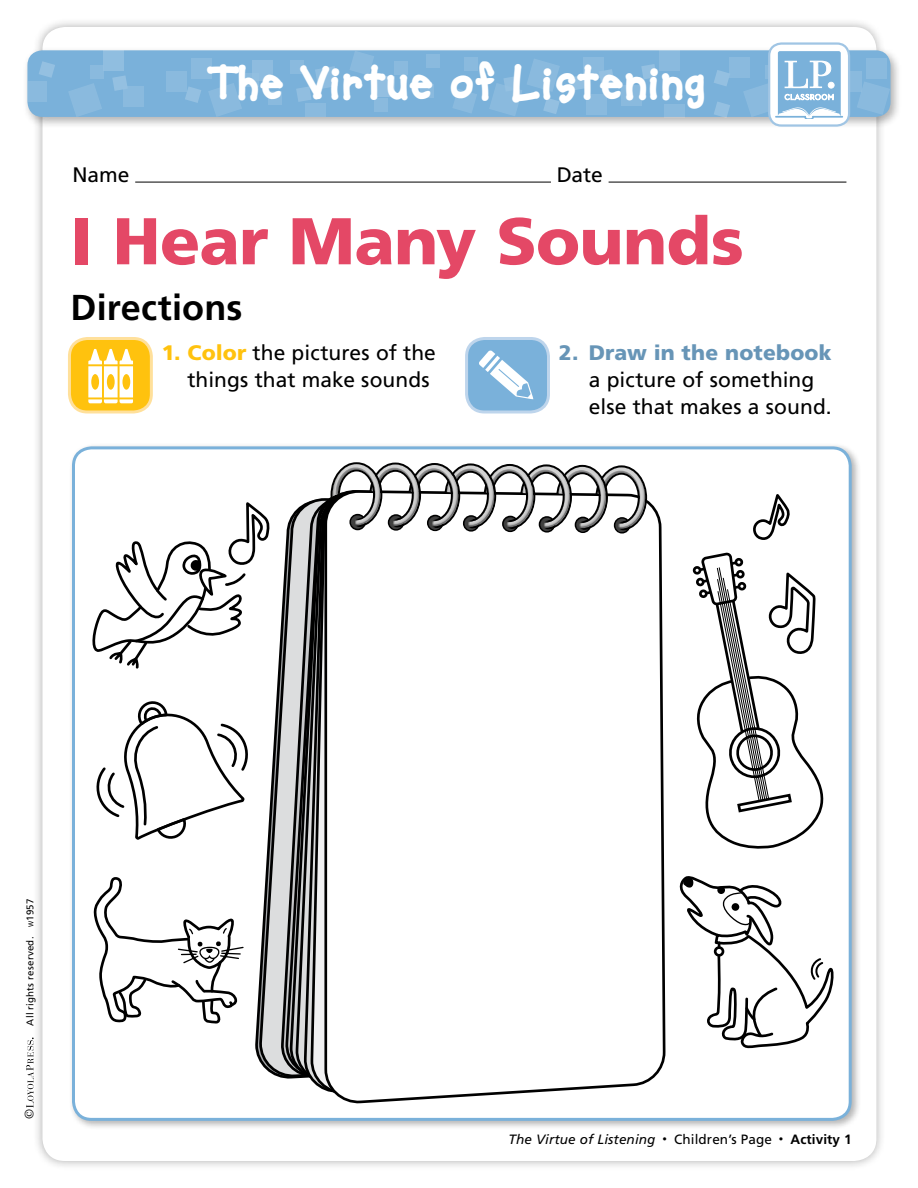
<style>
.page{position:relative;width:918px;height:1188px;background:#fff}
.page>*{position:absolute;margin:0;border:0;box-sizing:border-box;transform-origin:0 0}
.t1{font:900 66px "Frutiger LT Std";letter-spacing:-.01em;color:#e44866}
.t2{font:800 52.05px "Soup Bone";letter-spacing:.01em;color:#fff;scale:.94 1}
.t3{font:700 36px "Frutiger LT Std";letter-spacing:.005em;color:#000}
.t4{font:21px/27px "Frutiger LT Std";letter-spacing:.005em;color:#000;text-align:right}
.t5{font:900 21px "Frutiger LT Std";letter-spacing:.01em;color:#6795b7}
.t6{font:italic 13.5px "Frutiger LT Std";letter-spacing:.01em;color:#000}
.t7{font:12px "Janson Text LT Std";color:#000}
.t8{font:9.75px "Frutiger LT Std";letter-spacing:.02em;color:#000}
.s1{font-weight:900;color:#ffc20e}
.s2{font-family:"Myriad Pro";font-size:7.35px}
.s3{font-weight:700;font-style:normal;font-size:9px}
.s4{font-style:normal}
.s5{font-weight:700;font-style:normal}
</style>
<div class="page">
<div style="left:33px;top:17px;width:853px;height:1154px;background:#000;opacity:.3"></div>
<div style="left:42px;top:27px;width:834px;height:1134px;background:#fff;border-radius:22px"></div>
<div style="left:69px;top:443px;width:792px;height:687px;background:#000;opacity:.3"></div>
<div style="left:74px;top:448px;width:776px;height:671px;background:#fff;border-radius:18px"></div>
<svg style="left:258px;top:625px;width:32px;height:454px"></svg>
<svg style="left:296px;top:503px;width:9px;height:576px;background:#848586"></svg>
<svg style="left:311px;top:498px;width:12px;height:592px"></svg>
<svg style="left:323px;top:495px;width:343px;height:609px"></svg>
<div style="left:614px;top:517px;width:16px;height:17px;border:3px solid #000;border-radius:50%"></div>
<svg style="left:330px;top:462px;width:317px;height:71px"></svg>
<svg style="left:753px;top:494px;width:37px;height:46px"></svg>
<svg style="left:92px;top:502px;width:179px;height:168px"></svg>
<svg style="left:93px;top:701px;width:155px;height:323px"></svg>
<svg style="left:679px;top:876px;width:155px;height:173px"></svg>
<svg style="left:693px;top:552px;width:131px;height:297px"></svg>
<div style="left:72px;top:446px;width:780px;height:675px;border:3px solid #7ab1da;border-radius:18px"></div>
<div style="left:467px;top:338px;width:81px;height:74px;background:#7ab1da;border-radius:18px"></div>
<div style="left:465px;top:337px;width:85px;height:76px;border:3px solid #bed5ec;border-radius:18px"></div>
<svg style="left:479px;top:350px;width:55px;height:50px"></svg>
<div style="left:69px;top:338px;width:82px;height:74px;background:#ffc20e;border-radius:18px"></div>
<svg style="left:88px;top:349px;width:45px;height:54px"></svg>
<div style="left:68px;top:337px;width:85px;height:76px;border:3px solid #ffe09b;border-radius:18px"></div>
<div style="left:22px;top:47px;width:880px;height:83px;background:#000;opacity:.3"></div>
<div style="left:27px;top:50px;width:864px;height:67px;background:#7ab1da;border-radius:15px"></div>
<div style="left:866px;top:58px;width:20px;height:20px;background:#8abade"></div>
<div style="left:252px;top:61px;width:20px;height:20px;background:#8ebcdf"></div>
<div style="left:305px;top:104px;width:20px;height:13px;background:#8abade"></div>
<svg style="left:296px;top:66px;width:42px;height:36px"></svg>
<svg style="left:570px;top:75px;width:15px;height:15px"></svg>
<svg style="left:600px;top:69px;width:14px;height:16px"></svg>
<svg style="left:641px;top:64px;width:16px;height:15px"></svg>
<svg style="left:714px;top:102px;width:16px;height:16px"></svg>
<svg style="left:714px;top:70px;width:16px;height:16px"></svg>
<div style="left:269px;top:92px;width:13px;height:13px;background:#8abade"></div>
<div style="left:245px;top:73px;width:14px;height:13px;background:#8abade"></div>
<div style="left:290px;top:61px;width:14px;height:13px;background:#8abade"></div>
<div style="left:374px;top:98px;width:14px;height:14px;background:#8abade"></div>
<div style="left:394px;top:62px;width:14px;height:13px;background:#8abade"></div>
<div style="left:420px;top:84px;width:13px;height:13px;background:#8abade"></div>
<div style="left:427px;top:54px;width:13px;height:13px;background:#8abade"></div>
<div style="left:464px;top:57px;width:14px;height:14px;background:#8abade"></div>
<div style="left:374px;top:76px;width:20px;height:20px;background:#93bfe1"></div>
<div style="left:583px;top:58px;width:20px;height:20px;background:#8abade"></div>
<div style="left:664px;top:104px;width:20px;height:13px;background:#8abade"></div>
<div style="left:587px;top:94px;width:20px;height:20px;background:#8abade"></div>
<div style="left:730px;top:58px;width:20px;height:20px;background:#8abade"></div>
<div style="left:660px;top:50px;width:20px;height:21px;background:#8abade"></div>
<div style="left:621px;top:85px;width:21px;height:20px;background:#8abade"></div>
<div style="left:842px;top:72px;width:20px;height:20px;background:#8abade"></div>
<svg style="left:489px;top:59px;width:71px;height:57px"></svg>
<svg style="left:350px;top:51px;width:24px;height:24px"></svg>
<svg style="left:453px;top:89px;width:24px;height:24px"></svg>
<svg style="left:857px;top:82px;width:33px;height:33px"></svg>
<svg style="left:208px;top:83px;width:34px;height:34px"></svg>
<div style="left:191px;top:58px;width:20px;height:20px;background:#8abade"></div>
<div style="left:104px;top:50px;width:20px;height:20px;background:#90bee0"></div>
<svg style="left:39px;top:61px;width:16px;height:17px"></svg>
<div style="left:90px;top:65px;width:14px;height:14px;background:#8abade"></div>
<div style="left:124px;top:86px;width:20px;height:20px;background:#8abade"></div>
<div style="left:167px;top:72px;width:20px;height:20px;background:#8abade"></div>
<svg style="left:69px;top:83px;width:33px;height:34px"></svg>
<div style="left:28px;top:81px;width:19px;height:20px;background:#8abade"></div>
<svg style="left:112px;top:76px;width:15px;height:15px"></svg>
<svg style="left:185px;top:87px;width:16px;height:16px"></svg>
<div style="left:769px;top:44px;width:80px;height:82px;background:#fff;border-radius:12px"></div>
<div style="left:768px;top:42px;width:82px;height:85px;border:2px solid #a0c5e4;border-radius:12px"></div>
<hr style="left:812px;top:116px;width:31px;height:2px;background:#7ab1da">
<svg style="left:743px;top:51px;width:99px;height:68px"></svg>
<svg style="left:26px;top:1038px;width:8px;height:70px"></svg>
<hr style="left:135px;top:182px;width:416px;height:1px;background:#000">
<hr style="left:609px;top:182px;width:237px;height:1px;background:#000">
<h2 class="t2" style="left:209px;top:56px;width:530px">The Virtue of Listening</h2>
<p class="t4" style="left:72px;top:161px;width:58px">Name</p>
<p class="t4" style="left:557px;top:161px;width:47px">Date</p>
<h1 class="t1" style="left:70px;top:201px;width:675px">I Hear Many Sounds</h1>
<h3 class="t3" style="left:70px;top:286px;width:174px">Directions</h3>
<p class="t4" style="left:162px;top:340px;width:276px"><span class="s1">1. Color</span> the pictures of the things that make sounds</p>
<p class="t5" style="left:559px;top:340px;width:274px">2. Draw in the notebook</p>
<p class="t4" style="left:589px;top:367px;width:245px;text-align:left">a picture of something else that makes a sound.</p>
<p class="t8" style="left:25px;top:1026px;width:128px;rotate:-90deg">All rights reserved. <span class="s2">w</span>1957</p>
<p class="t7" style="left:22px;top:1119px;width:12px;rotate:-90deg">©</p>
<p class="t6" style="left:509px;top:1131px;width:345px">The Virtue of Listening <span class="s3">•</span> <span class="s4">Children’s Page</span> <span class="s3">•</span> <span class="s5">Activity 1</span></p>
</div>
